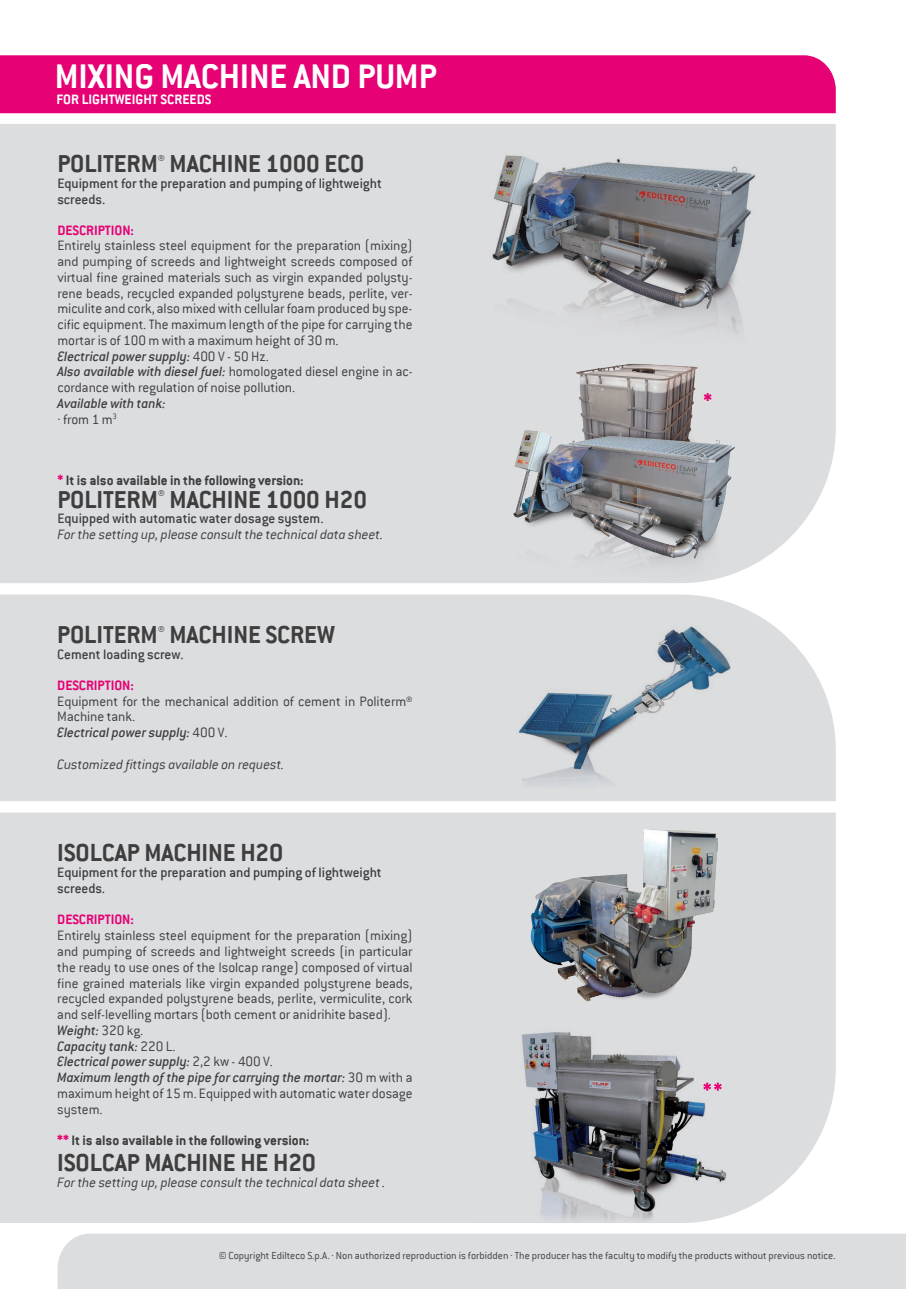
<style>
.page{position:relative;width:906px;height:1289px;background:#fff}
.page>*{position:absolute;margin:0;border:0;box-sizing:border-box;transform-origin:0 0}
.t1{font:700 37.5px "Conduit ITC";letter-spacing:-.005em;color:#fff}
.t2{font:700 27px "Conduit ITC";letter-spacing:-.005em;color:#3e3e3f}
.t3{font:300 15px/15.8px "Conduit ITC";letter-spacing:-.005em;color:#3e3e3f}
.t4{font:500 15px/15.8px "Conduit ITC";letter-spacing:-.005em;color:#3e3e3f}
.t5{font:italic 300 15px "Conduit ITC";letter-spacing:-.005em;color:#3e3e3f}
.t6{font:700 15px "Conduit ITC";letter-spacing:-.005em;color:#3e3e3f}
.t7{font:700 15px "Conduit ITC";letter-spacing:-.005em;color:#e60275}
.t8{font:italic 500 15px/15.8px "Conduit ITC";letter-spacing:-.005em;color:#3e3e3f}
.t9{font:700 15px "Conduit ITC";color:#fff}
.t10{font:300 11.25px "Conduit ITC";color:#3e3e3f}
.s1{font-weight:500;font-style:italic}
.s2{font-weight:300;font-style:normal}
.s3{color:#e60275}
</style>
<div class="page">
<div style="left:58px;top:1233px;width:848px;height:55px;background:#dcdddf"></div>
<div style="left:0;top:812px;width:836px;height:410px;background:#dcdddf"></div>
<img style="left:513px;top:824px;width:231px;height:182px">
<img style="left:475px;top:1006px;width:278px;height:216px">
<div style="left:0;top:594px;width:836px;height:207px;background:#dcdddf"></div>
<img style="left:511px;top:625px;width:221px;height:172px">
<div style="left:0;top:124px;width:836px;height:459px;background:#dcdddf"></div>
<img style="left:474px;top:128px;width:307px;height:216px">
<img style="left:412px;top:351px;width:338px;height:232px">
<svg style="left:703px;top:393px;width:8px;height:8px"></svg>
<div style="left:0;top:55px;width:836px;height:58px;background:#e60275"></div>
<svg style="left:703px;top:1082px;width:19px;height:8px"></svg>
<h1 class="t1" style="left:55px;top:55px;width:383px">MIXING MACHINE AND PUMP</h1>
<p class="t9" style="left:56px;top:90px;width:157px">FOR LIGHTWEIGHT SCREEDS</p>
<h2 class="t2" style="left:57px;top:148px;width:308px">POLITERM<sup>®</sup> MACHINE 1000 ECO</h2>
<p class="t4" style="left:57px;top:175px;width:326px">Equipment for the preparation and pumping of lightweight screeds.</p>
<p class="t7" style="left:57px;top:221px;width:78px">DESCRIPTION:</p>
<p class="t3" style="left:57px;top:238px;width:357px">Entirely stainless steel equipment for the preparation (mixing) and pumping of screeds and lightweight screeds composed of virtual fine grained materials such as virgin expanded polysty&shy;rene beads, recycled expanded polystyrene beads, perlite, ver&shy;miculite and cork, also mixed with cellular foam produced by spe&shy;cific equipment. The maximum length of the pipe for carrying the mortar is of 100 m with a maximum height of 30 m.<br><span class="s1">Electrical power supply:</span> 400 V - 50 Hz.<br><span class="s1">Also available with diesel fuel:</span> homologated diesel engine in ac&shy;cordance with regulation of noise pollution.</p>
<p class="t8" style="left:57px;top:395px;width:110px">Available with tank: <span class="s2">· from 1 m</span><sup>3</sup></p>
<p class="t6" style="left:57px;top:472px;width:248px"><span class="s3">*</span> It is also available in the following version:</p>
<h2 class="t2" style="left:57px;top:483px;width:311px">POLITERM<sup>®</sup> MACHINE 1000 H20</h2>
<p class="t4" style="left:57px;top:511px;width:268px">Equipped with automatic water dosage system.</p>
<p class="t5" style="left:57px;top:526px;width:327px">For the setting up, please consult the technical data sheet.</p>
<h2 class="t2" style="left:57px;top:619px;width:279px">POLITERM<sup>®</sup> MACHINE SCREW</h2>
<p class="t4" style="left:57px;top:646px;width:128px">Cement loading screw.</p>
<p class="t7" style="left:57px;top:676px;width:78px">DESCRIPTION:</p>
<p class="t3" style="left:57px;top:693px;width:357px">Equipment for the mechanical addition of cement in Politerm®<br>Machine tank.<br><span class="s1">Electrical power supply:</span> 400 V.</p>
<p class="t5" style="left:57px;top:756px;width:229px">Customized fittings available on request.</p>
<h2 class="t2" style="left:57px;top:837px;width:228px">ISOLCAP MACHINE H2O</h2>
<p class="t4" style="left:57px;top:864px;width:326px">Equipment for the preparation and pumping of lightweight screeds.</p>
<p class="t7" style="left:57px;top:911px;width:78px">DESCRIPTION:</p>
<p class="t3" style="left:57px;top:927px;width:357px">Entirely stainless steel equipment for the preparation (mixing) and pumping of screeds and lightweight screeds (in particular the ready to use ones of the Isolcap range) composed of virtual fine grained materials like virgin expanded polystyrene beads, recycled expanded polystyrene beads, perlite, vermiculite, cork and self-levelling mortars (both cement or anidrihite based).<br><span class="s1">Weight:</span> 320 kg.<br><span class="s1">Capacity tank:</span> 220 L.<br><span class="s1">Electrical power supply:</span> 2,2 kw - 400 V.<br><span class="s1">Maximum length of the pipe for carrying the mortar:</span> 30 m with a maximum height of 15 m. Equipped with automatic water dosage system.</p>
<p class="t6" style="left:57px;top:1131px;width:254px"><span class="s3">**</span> It is also available in the following version:</p>
<h2 class="t2" style="left:57px;top:1147px;width:260px">ISOLCAP MACHINE HE H2O</h2>
<p class="t5" style="left:57px;top:1174px;width:330px">For the setting up, please consult the technical data sheet .</p>
<p class="t10" style="left:219px;top:1249px;width:618px">© Copyright Edilteco S.p.A. · Non authorized reproduction is forbidden · The producer has the faculty to modify the products without previous notice.</p>
</div>
